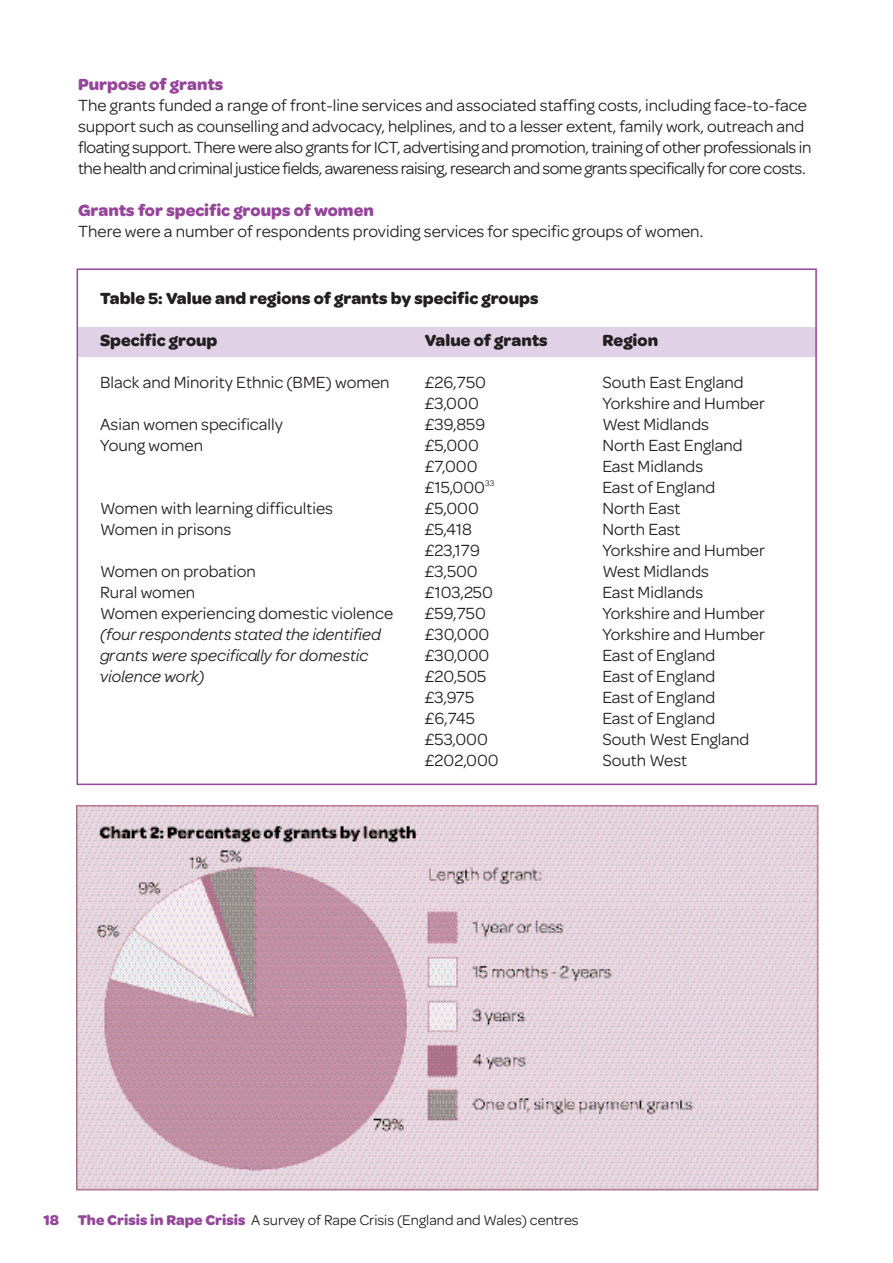
<style>
.page{position:relative;width:893px;height:1263px;background:#fff}
.page>*{position:absolute;margin:0;border:0;box-sizing:border-box;transform-origin:0 0}
.t1{font:17.25px/21px "Omnes";color:#231f20}
.t2{font:17.25px/21px "Omnes";letter-spacing:-.025em;color:#231f20}
.t3{font:italic 17.25px/21px "Omnes";letter-spacing:-.005em;color:#231f20}
.t4{font:700 17.25px "Omnes";color:#231f20}
.t5{font:700 17.25px "Omnes";color:#95459a}
.t6{font:15px "Omnes";color:#231f20}
.s1{font-weight:700;color:#95459a}
</style>
<div class="page">
<img style="left:76px;top:806px;width:743px;height:99px">
<img style="left:76px;top:905px;width:743px;height:286px">
<div style="left:77px;top:327px;width:739px;height:29px;background:#e1d1e7"></div>
<p class="t5" style="left:78px;top:78px;width:147px">Purpose of grants</p>
<p class="t2" style="left:78px;top:97px;width:734px">The grants funded a range of front-line services and associated staffing costs, including face-to-face support such as counselling and advocacy, helplines, and to a lesser extent, family work, outreach and floating support. There were also grants for ICT, advertising and promotion, training of other professionals in the health and criminal justice fields, awareness raising, research and some grants specifically for core costs.</p>
<p class="t5" style="left:78px;top:204px;width:297px">Grants for specific groups of women</p>
<p class="t1" style="left:78px;top:223px;width:626px">There were a number of respondents providing services for specific groups of women.</p>
<p class="t4" style="left:100px;top:292px;width:440px">Table 5: Value and regions of grants by specific groups</p>
<p class="t4" style="left:100px;top:334px;width:119px">Specific group</p>
<p class="t1" style="left:100px;top:374px;width:291px">Black and Minority Ethnic (BME) women</p>
<p class="t1" style="left:100px;top:416px;width:184px">Asian women specifically<br>Young women</p>
<p class="t4" style="left:425px;top:334px;width:124px">Value of grants</p>
<p class="t1" style="left:425px;top:374px;width:75px">£26,750 £3,000 £39,859 £5,000 £7,000 £15,000<sup>33 </sup>£5,000 £5,418 £23,179 £3,500 £103,250 £59,750 £30,000 £30,000 £20,505 £3,975 £6,745 £53,000 £202,000</p>
<p class="t1" style="left:100px;top:500px;width:234px">Women with learning difficulties<br>Women in prisons</p>
<p class="t1" style="left:100px;top:563px;width:294px">Women on probation<br>Rural women<br>Women experiencing domestic violence</p>
<p class="t3" style="left:100px;top:626px;width:282px">(four respondents stated the identified grants were specifically for domestic violence work)</p>
<p class="t4" style="left:602px;top:334px;width:57px">Region</p>
<p class="t1" style="left:602px;top:374px;width:164px">South East England<br>Yorkshire and Humber<br>West Midlands<br>North East England<br>East Midlands<br>East of England<br>North East<br>North East<br>Yorkshire and Humber<br>West Midlands<br>East Midlands<br>Yorkshire and Humber<br>Yorkshire and Humber<br>East of England<br>East of England<br>East of England<br>East of England<br>South West England<br>South West</p>
<p class="t6" style="left:43px;top:1214px;width:537px"><span class="s1">18 The Crisis in Rape Crisis</span> A survey of Rape Crisis (England and Wales) centres</p>
</div>
